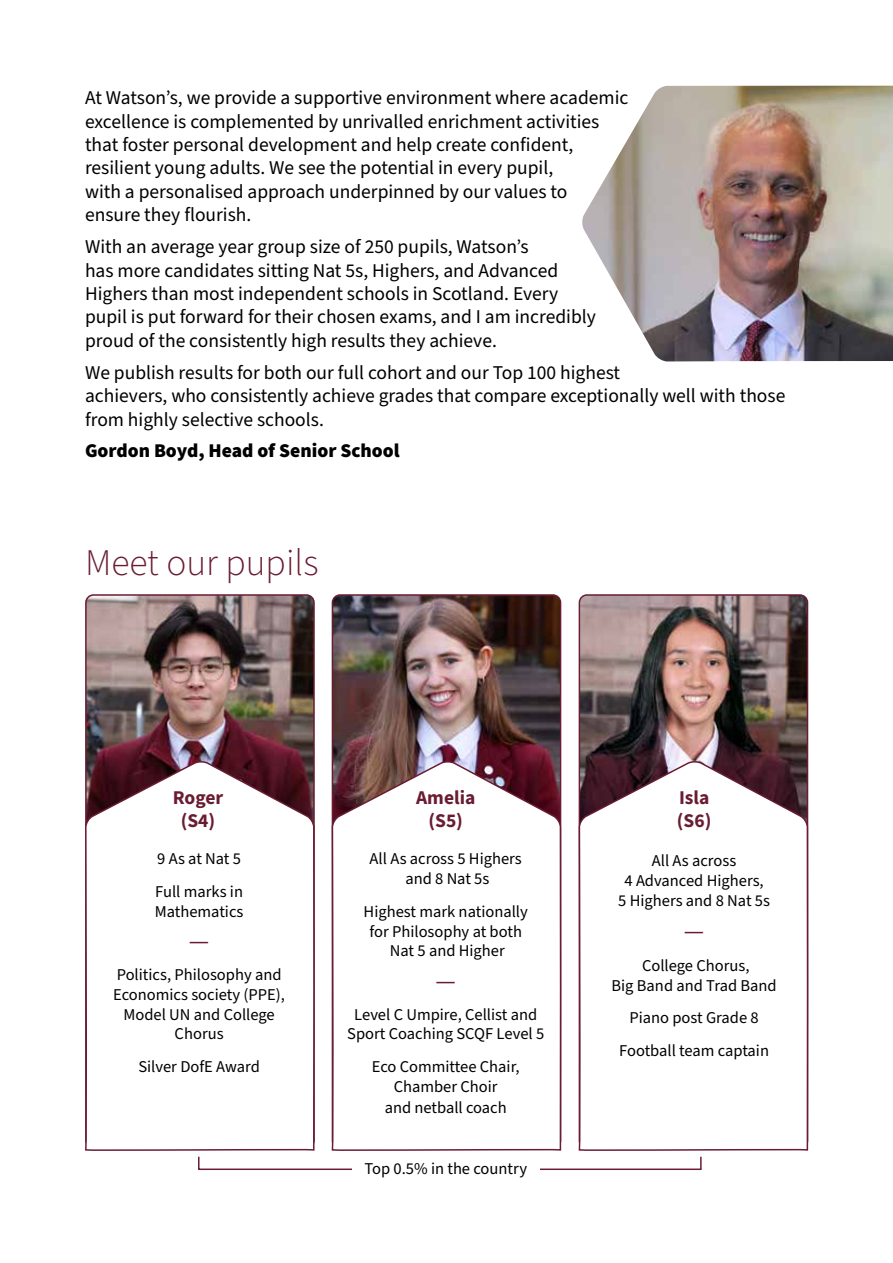
<style>
.page{position:relative;width:893px;height:1263px;background:#fff}
.page>*{position:absolute;margin:0;border:0;box-sizing:border-box;transform-origin:0 0}
.t1{font:300 37.5px "Source Sans Pro";color:#691c32}
.t2{font:25.5px "Source Sans Pro";color:#691c32}
.t3{font:19.5px/23.4px "Source Sans Pro";color:#000}
.t4{font:900 19.5px "Source Sans Pro";color:#000}
.t5{font:700 19.5px/23.4px "Source Sans Pro";color:#691c32;text-align:center}
.t6{font:16.5px/19.8px "Source Sans Pro";color:#000;text-align:center}
</style>
<div class="page">
<img style="left:332px;top:597px;width:229px;height:162px">
<img style="left:88px;top:597px;width:224px;height:162px">
<img style="left:579px;top:597px;width:226px;height:162px">
<svg style="left:85px;top:759px;width:230px;height:392px"></svg>
<svg style="left:331px;top:759px;width:231px;height:392px"></svg>
<svg style="left:578px;top:759px;width:231px;height:392px"></svg>
<img style="left:582px;top:86px;width:311px;height:275px">
<div style="left:198px;top:1156px;width:504px;height:14px;border:2px solid #691c32"></div>
<div style="left:352px;top:1157px;width:187px;height:26px;background:#fff"></div>
<p class="t3" style="left:85px;top:87px;width:545px">At Watson’s, we provide a supportive environment where academic excellence is complemented by unrivalled enrichment activities that foster personal development and help create confident, resilient young adults. We see the potential in every pupil,<br>with a personalised approach underpinned by our values to<br>ensure they flourish.</p>
<p class="t3" style="left:85px;top:236px;width:512px">With an average year group size of 250 pupils, Watson’s<br>has more candidates sitting Nat 5s, Highers, and Advanced Highers than most independent schools in Scotland. Every pupil is put forward for their chosen exams, and I am incredibly proud of the consistently high results they achieve.</p>
<p class="t3" style="left:85px;top:361px;width:702px">We publish results for both our full cohort and our Top 100 highest<br>achievers, who consistently achieve grades that compare exceptionally well with those from highly selective schools.</p>
<p class="t4" style="left:85px;top:437px;width:316px">Gordon Boyd, Head of Senior School</p>
<h1 class="t1" style="left:85px;top:537px;width:235px">Meet our pupils</h1>
<p class="t5" style="left:173px;top:785px;width:52px">Roger (S4)</p>
<p class="t5" style="left:416px;top:785px;width:61px">Amelia (S5)</p>
<p class="t5" style="left:677px;top:785px;width:36px;text-align:left">Isla (S6)</p>
<p class="t6" style="left:618px;top:851px;width:153px">All As across<br>4 Advanced Highers,<br>5 Highers and 8 Nat 5s</p>
<h2 class="t2" style="left:684px;top:913px;width:22px">―</h2>
<p class="t6" style="left:611px;top:956px;width:167px">College Chorus,<br>Big Band and Trad Band</p>
<p class="t6" style="left:619px;top:1002px;width:151px;line-height:32.5px">Piano post Grade 8<br>Football team captain</p>
<p class="t6" style="left:370px;top:849px;width:154px">All As across 5 Highers and 8 Nat 5s</p>
<p class="t6" style="left:364px;top:902px;width:166px">Highest mark nationally for Philosophy at both<br>Nat 5 and Higher</p>
<h2 class="t2" style="left:436px;top:963px;width:22px">―</h2>
<p class="t6" style="left:347px;top:1005px;width:199px">Level C Umpire, Cellist and<br>Sport Coaching SCQF Level 5</p>
<p class="t6" style="left:372px;top:1057px;width:149px;line-height:20.2px">Eco Committee Chair,<br>Chamber Choir<br>and netball coach</p>
<p class="t6" style="left:155px;top:843px;width:89px;line-height:32.5px;text-align:left">9 As at Nat 5<br>Full marks in</p>
<p class="t6" style="left:155px;top:902px;width:90px">Mathematics</p>
<h2 class="t2" style="left:189px;top:924px;width:22px">―</h2>
<p class="t6" style="left:113px;top:965px;width:173px">Politics, Philosophy and<br>Economics society (PPE),<br>Model UN and College<br>Chorus</p>
<p class="t6" style="left:138px;top:1057px;width:123px">Silver DofE Award</p>
<p class="t6" style="left:364px;top:1159px;width:164px">Top 0.5% in the country</p>
</div>
